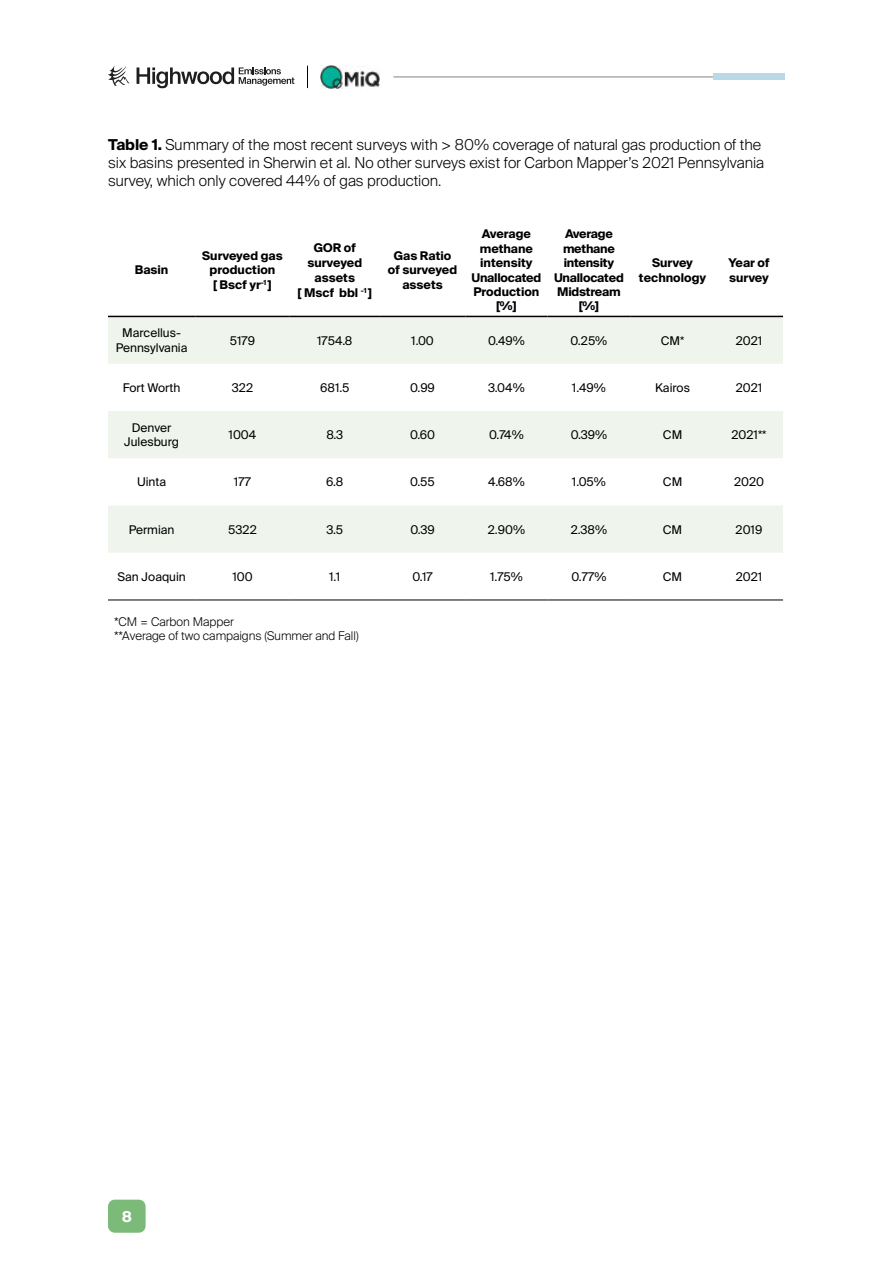
<style>
.page{position:relative;width:893px;height:1263px;background:#fff}
.page>*{position:absolute;margin:0;border:0;box-sizing:border-box;transform-origin:0 0}
.t1{font:300 15px/18px "Suisse Intl";color:#000}
.t2{font:700 15px "Suisse Intl";color:#fff}
.t3{font:12px/14.4px "Suisse Intl";color:#000;text-align:center}
.t4{font:700 12px/14.4px "Suisse Intl";color:#000;text-align:center}
.t5{font:300 12px/14.4px "Suisse Intl";color:#000}
.t6{font:700 12px/14.4px "Suisse Intl";letter-spacing:-.02em;color:#000;text-align:center}
.s1{font-weight:700}
</style>
<div class="page">
<div style="left:108px;top:1199px;width:38px;height:34px;background:#7cba79;border-radius:7px"></div>
<svg style="left:108px;top:66px;width:22px;height:20px"></svg>
<svg style="left:137px;top:67px;width:157px;height:21px"></svg>
<hr style="left:393px;top:77px;width:392px;height:1px;background:#808285">
<div style="left:714px;top:74px;width:71px;height:6px;background:#b9d9e7"></div>
<img style="left:321px;top:66px;width:59px;height:22px">
<svg style="left:307px;top:66px;width:1px;height:22px"></svg>
<svg style="left:108px;top:317px;width:675px;height:236px;fill:#eff5ec"></svg>
<hr style="left:195px;top:316px;width:95px;height:1px;background:#000">
<hr style="left:108px;top:316px;width:87px;height:1px;background:#000">
<hr style="left:290px;top:316px;width:90px;height:1px;background:#000">
<hr style="left:380px;top:316px;width:85px;height:1px;background:#000">
<hr style="left:465px;top:316px;width:83px;height:1px;background:#000">
<hr style="left:548px;top:316px;width:82px;height:1px;background:#000">
<hr style="left:630px;top:316px;width:85px;height:1px;background:#000">
<hr style="left:715px;top:316px;width:68px;height:1px;background:#000">
<hr style="left:195px;top:600px;width:95px;height:1px;background:#000">
<hr style="left:290px;top:600px;width:90px;height:1px;background:#000">
<hr style="left:380px;top:600px;width:85px;height:1px;background:#000">
<hr style="left:465px;top:600px;width:83px;height:1px;background:#000">
<hr style="left:548px;top:600px;width:82px;height:1px;background:#000">
<hr style="left:630px;top:600px;width:85px;height:1px;background:#000">
<hr style="left:715px;top:600px;width:68px;height:1px;background:#000">
<hr style="left:108px;top:600px;width:87px;height:1px;background:#000">
<p class="t1" style="left:108px;top:136px;width:658px"><span class="s1">Table 1.</span> Summary of the most recent surveys with &gt; 80% coverage of natural gas production of the six basins presented in Sherwin et al. No other surveys exist for Carbon Mapper’s 2021 Pennsylvania survey, which only covered 44% of gas production.</p>
<p class="t4" style="left:135px;top:263px;width:35px">Basin</p>
<p class="t4" style="left:202px;top:249px;width:82px">Surveyed gas production<br>[ Bscf yr<sup>-1</sup> ]</p>
<p class="t4" style="left:298px;top:240px;width:76px;line-height:15px">GOR of surveyed assets<br>[ Mscf bbl <sup>-1</sup> ]</p>
<p class="t4" style="left:388px;top:249px;width:71px">Gas Ratio of surveyed assets</p>
<p class="t4" style="left:472px;top:227px;width:71px">Average methane intensity<br>Unallocated<br>Production [%]</p>
<p class="t6" style="left:554px;top:227px;width:71px">Average methane intensity<br>Unallocated<br>Midstream [%]</p>
<p class="t4" style="left:639px;top:256px;width:69px">Survey technology</p>
<p class="t4" style="left:728px;top:256px;width:42px;text-align:left">Year of survey</p>
<p class="t3" style="left:116px;top:326px;width:73px">Marcellus-<br>Pennsylvania</p>
<p class="t3" style="left:230px;top:333px;width:27px">5179</p>
<p class="t3" style="left:317px;top:333px;width:37px">1754.8</p>
<p class="t3" style="left:411px;top:333px;width:24px">1.00</p>
<p class="t3" style="left:488px;top:333px;width:38px">0.49%</p>
<p class="t3" style="left:570px;top:333px;width:38px">0.25%</p>
<p class="t3" style="left:661px;top:333px;width:25px">CM*</p>
<p class="t3" style="left:736px;top:333px;width:28px">2021</p>
<p class="t3" style="left:123px;top:380px;width:59px">Fort Worth</p>
<p class="t3" style="left:232px;top:380px;width:23px">322</p>
<p class="t3" style="left:320px;top:380px;width:31px">681.5</p>
<p class="t3" style="left:410px;top:380px;width:26px">0.99</p>
<p class="t3" style="left:488px;top:380px;width:38px">3.04%</p>
<p class="t3" style="left:572px;top:380px;width:35px">1.49%</p>
<p class="t3" style="left:655px;top:380px;width:36px">Kairos</p>
<p class="t3" style="left:736px;top:380px;width:28px">2021</p>
<p class="t3" style="left:124px;top:421px;width:56px">Denver<br>Julesburg</p>
<p class="t3" style="left:229px;top:428px;width:29px">1004</p>
<p class="t3" style="left:326px;top:428px;width:18px">8.3</p>
<p class="t3" style="left:410px;top:428px;width:27px">0.60</p>
<p class="t3" style="left:489px;top:428px;width:36px">0.74%</p>
<p class="t3" style="left:571px;top:428px;width:38px">0.39%</p>
<p class="t3" style="left:663px;top:428px;width:21px">CM</p>
<p class="t3" style="left:731px;top:428px;width:36px">2021**</p>
<p class="t3" style="left:137px;top:475px;width:31px">Uinta</p>
<p class="t3" style="left:234px;top:475px;width:19px">177</p>
<p class="t3" style="left:326px;top:475px;width:19px">6.8</p>
<p class="t3" style="left:410px;top:475px;width:26px">0.55</p>
<p class="t3" style="left:488px;top:475px;width:38px">4.68%</p>
<p class="t3" style="left:572px;top:475px;width:35px">1.05%</p>
<p class="t3" style="left:663px;top:475px;width:21px">CM</p>
<p class="t3" style="left:734px;top:475px;width:32px">2020</p>
<p class="t3" style="left:129px;top:522px;width:47px">Permian</p>
<p class="t3" style="left:228px;top:522px;width:30px">5322</p>
<p class="t3" style="left:326px;top:522px;width:18px">3.5</p>
<p class="t3" style="left:410px;top:522px;width:26px">0.39</p>
<p class="t3" style="left:488px;top:522px;width:39px">2.90%</p>
<p class="t3" style="left:571px;top:522px;width:38px">2.38%</p>
<p class="t3" style="left:663px;top:522px;width:21px">CM</p>
<p class="t3" style="left:736px;top:522px;width:28px">2019</p>
<p class="t3" style="left:117px;top:569px;width:70px">San Joaquin</p>
<p class="t3" style="left:232px;top:569px;width:22px">100</p>
<p class="t3" style="left:329px;top:569px;width:13px">1.1</p>
<p class="t3" style="left:412px;top:569px;width:22px">0.17</p>
<p class="t3" style="left:490px;top:569px;width:34px">1.75%</p>
<p class="t3" style="left:571px;top:569px;width:36px">0.77%</p>
<p class="t3" style="left:663px;top:569px;width:21px">CM</p>
<p class="t3" style="left:736px;top:569px;width:28px">2021</p>
<p class="t5" style="left:114px;top:615px;width:246px">*CM = Carbon Mapper<br>**Average of two campaigns (Summer and Fall)</p>
<p class="t2" style="left:122px;top:1208px;width:12px">8</p>
</div>
